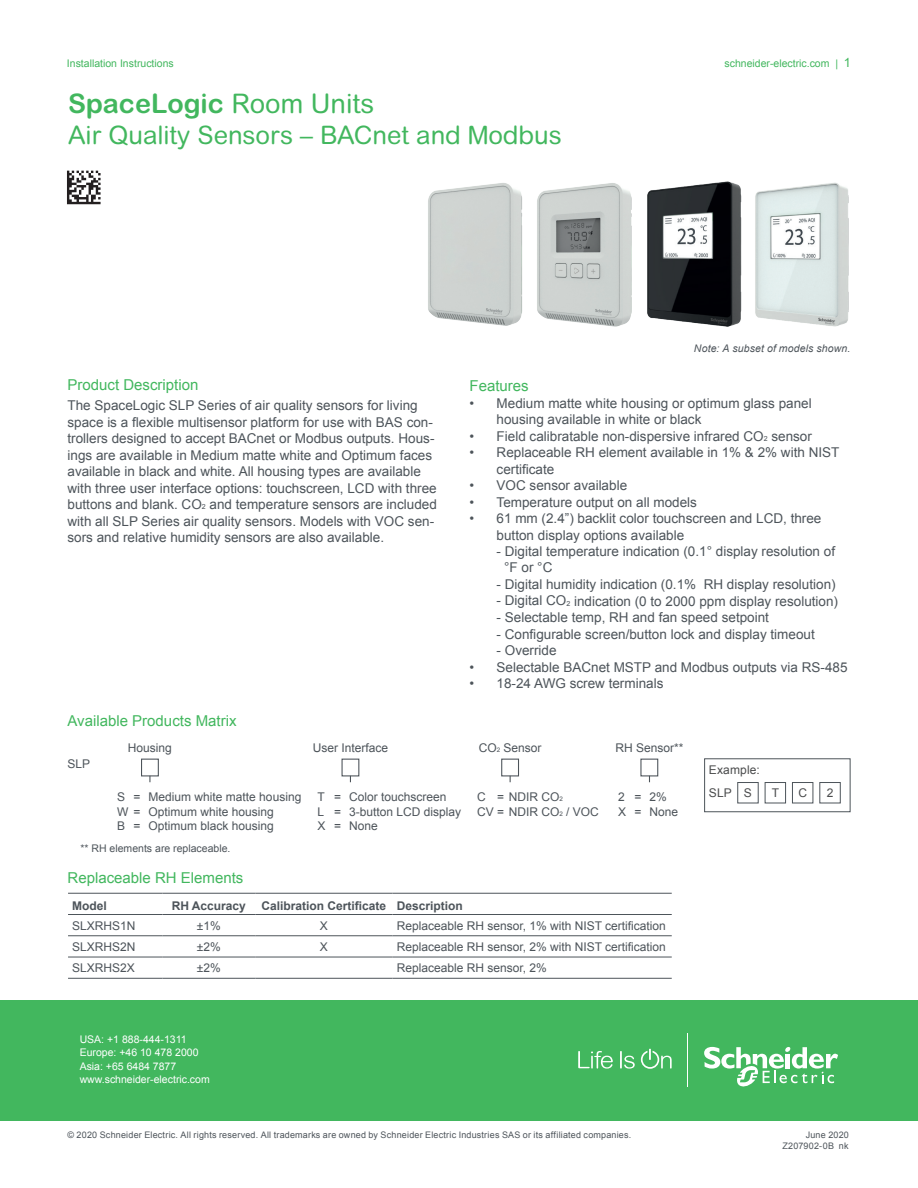
<style>
.page{position:relative;width:918px;height:1188px;background:#fff}
.page>*{position:absolute;margin:0;border:0;box-sizing:border-box;transform-origin:0 0}
.t1{font:700 27px "Arial Rounded MT Std";color:#42b75e}
.t2{font:25.5px "Arial Rounded MT Std";color:#42b75e}
.t3{font:15px "Arial";color:#42b75e}
.t4{font:13.5px/16.5px "Arial";color:#4d545a}
.t5{font:12px/14.4px "Arial";color:#4d545a}
.t6{font:700 12px "Arial";color:#4d545a}
.t7{font:12px/23.1px "Arial";letter-spacing:.01em;color:#4b4c4d}
.t8{font:10.5px/13.5px "Arial";color:#fff}
.t9{font:10.5px "Arial";color:#42b75e}
.t10{font:10.5px "Arial";color:#4d545a}
.t11{font:italic 10.5px "Arial";letter-spacing:.015em;color:#4d545a}
.t12{font:9px/10.5px "Arial";letter-spacing:.02em;color:#4d545a;text-align:right}
.s1{font-size:12.75px}
.s2{font-weight:400}
.s3{font-size:7.05px}
.s4{font-size:6.3px}
</style>
<div class="page">
<div style="left:0;top:1000px;width:918px;height:120px;background:#42b75e"></div>
<svg style="left:578px;top:1051px;width:35px;height:18px"></svg>
<svg style="left:620px;top:1051px;width:15px;height:18px"></svg>
<svg style="left:641px;top:1049px;width:31px;height:20px"></svg>
<svg style="left:704px;top:1047px;width:134px;height:40px"></svg>
<hr style="left:687px;top:1033px;width:1px;height:54px;background:#fff">
<img style="left:755px;top:182px;width:94px;height:145px">
<img style="left:647px;top:181px;width:95px;height:146px">
<img style="left:537px;top:183px;width:95px;height:144px">
<img style="left:428px;top:183px;width:94px;height:143px">
<div style="left:141px;top:759px;width:18px;height:17px;border:1px solid #4d545a"></div>
<div style="left:342px;top:759px;width:17px;height:17px;border:1px solid #4d545a"></div>
<div style="left:501px;top:759px;width:18px;height:17px;border:1px solid #4d545a"></div>
<div style="left:640px;top:759px;width:18px;height:17px;border:1px solid #4d545a"></div>
<hr style="left:68px;top:893px;width:94px;height:1px;background:#4d545a">
<hr style="left:255px;top:893px;width:137px;height:1px;background:#4d545a">
<hr style="left:162px;top:893px;width:93px;height:1px;background:#4d545a">
<hr style="left:392px;top:893px;width:280px;height:1px;background:#4d545a">
<hr style="left:68px;top:914px;width:94px;height:1px;background:#4d545a">
<hr style="left:162px;top:914px;width:93px;height:1px;background:#4d545a">
<hr style="left:255px;top:914px;width:137px;height:1px;background:#4d545a">
<hr style="left:392px;top:914px;width:280px;height:1px;background:#4d545a">
<hr style="left:68px;top:936px;width:94px;height:1px;background:#4d545a">
<hr style="left:162px;top:936px;width:93px;height:1px;background:#4d545a">
<hr style="left:255px;top:936px;width:137px;height:1px;background:#4d545a">
<hr style="left:392px;top:936px;width:280px;height:1px;background:#4d545a">
<hr style="left:68px;top:957px;width:94px;height:1px;background:#4d545a">
<hr style="left:162px;top:957px;width:93px;height:1px;background:#4d545a">
<hr style="left:255px;top:957px;width:137px;height:1px;background:#4d545a">
<hr style="left:392px;top:957px;width:280px;height:1px;background:#4d545a">
<hr style="left:68px;top:978px;width:94px;height:1px;background:#4d545a">
<hr style="left:162px;top:978px;width:93px;height:1px;background:#4d545a">
<hr style="left:255px;top:978px;width:137px;height:1px;background:#4d545a">
<hr style="left:392px;top:978px;width:280px;height:1px;background:#4d545a">
<div style="left:704px;top:759px;width:146px;height:53px;border:1px solid #4d545a"></div>
<div style="left:792px;top:782px;width:21px;height:21px;background:#fff;border:1px solid #4d545a"></div>
<div style="left:820px;top:782px;width:21px;height:21px;background:#fff;border:1px solid #4d545a"></div>
<div style="left:765px;top:782px;width:21px;height:21px;background:#fff;border:1px solid #4d545a"></div>
<div style="left:737px;top:782px;width:21px;height:21px;background:#fff;border:1px solid #4d545a"></div>
<svg style="left:67px;top:171px;width:34px;height:33px"></svg>
<p class="t9" style="left:67px;top:56px;width:108px">Installation Instructions</p>
<p class="t9" style="left:725px;top:56px;width:128px">schneider-electric.com | <span class="s1">1</span></p>
<h1 class="t1" style="left:68px;top:88px;width:308px">SpaceLogic <span class="s2">Room Units</span></h1>
<h2 class="t2" style="left:68px;top:120px;width:495px">Air Quality Sensors – BACnet and Modbus</h2>
<p class="t11" style="left:694px;top:341px;width:158px">Note: A subset of models shown.</p>
<p class="t3" style="left:68px;top:374px;width:132px">Product Description</p>
<p class="t4" style="left:68px;top:397px;width:371px">The SpaceLogic SLP Series of air quality sensors for living space is a flexible multisensor platform for use with BAS con&shy;trollers designed to accept BACnet or Modbus outputs. Hous&shy;ings are available in Medium matte white and Optimum faces available in black and white. All housing types are available with three user interface options: touchscreen, LCD with three buttons and blank. CO<span class="s3">2</span> and temperature sensors are included with all SLP Series air quality sensors. Models with VOC sen&shy;sors and relative humidity sensors are also available.</p>
<p class="t3" style="left:68px;top:711px;width:170px">Available Products Matrix</p>
<p class="t3" style="left:470px;top:376px;width:61px">Features</p>
<p class="t4" style="left:497px;top:395px;width:317px;text-indent:-27px">• Medium matte white housing or optimum glass panel housing available in white or black</p>
<p class="t4" style="left:470px;top:428px;width:344px">• Field calibratable non-dispersive infrared CO<span class="s3">2</span> sensor</p>
<p class="t4" style="left:497px;top:444px;width:344px;text-indent:-27px">• Replaceable RH element available in 1% &amp; 2% with NIST certificate</p>
<p class="t4" style="left:470px;top:477px;width:159px">• VOC sensor available</p>
<p class="t4" style="left:470px;top:494px;width:229px">• Temperature output on all models</p>
<p class="t4" style="left:497px;top:510px;width:326px;text-indent:-27px">• 61 mm (2.4”) backlit color touchscreen and LCD, three button display options available</p>
<p class="t4" style="left:504px;top:543px;width:333px;text-indent:-8px">- Digital temperature indication (0.1° display resolution of °F or °C</p>
<p class="t4" style="left:497px;top:576px;width:341px">- Digital humidity indication (0.1% RH display resolution)</p>
<p class="t4" style="left:497px;top:593px;width:343px">- Digital CO<span class="s3">2</span> indication (0 to 2000 ppm display resolution)</p>
<p class="t4" style="left:497px;top:609px;width:274px">- Selectable temp, RH and fan speed setpoint</p>
<p class="t4" style="left:497px;top:626px;width:320px">- Configurable screen/button lock and display timeout</p>
<p class="t4" style="left:497px;top:642px;width:62px">- Override</p>
<p class="t4" style="left:470px;top:659px;width:379px">• Selectable BACnet MSTP and Modbus outputs via RS-485</p>
<p class="t4" style="left:470px;top:675px;width:195px">• 18-24 AWG screw terminals</p>
<p class="t5" style="left:68px;top:757px;width:24px">SLP</p>
<p class="t5" style="left:128px;top:741px;width:46px">Housing</p>
<p class="t5" style="left:313px;top:741px;width:77px">User Interface</p>
<p class="t5" style="left:479px;top:741px;width:64px">CO<span class="s4">2</span> Sensor</p>
<p class="t5" style="left:615px;top:741px;width:70px">RH Sensor**</p>
<p class="t5" style="left:117px;top:790px;width:186px">S = Medium white matte housing<br>W = Optimum white housing<br>B = Optimum black housing</p>
<p class="t5" style="left:318px;top:790px;width:145px">T = Color touchscreen<br>L = 3-button LCD display<br>X = None</p>
<p class="t5" style="left:477px;top:790px;width:123px">C = NDIR CO<span class="s4">2<br></span>CV = NDIR CO<span class="s4">2</span> / VOC</p>
<p class="t5" style="left:618px;top:790px;width:62px">2 = 2%<br>X = None</p>
<p class="t10" style="left:80px;top:842px;width:151px">** RH elements are replaceable.</p>
<p class="t3" style="left:68px;top:868px;width:177px">Replaceable RH Elements</p>
<p class="t6" style="left:72px;top:898px;width:36px">Model</p>
<p class="t6" style="left:172px;top:898px;width:76px">RH Accuracy</p>
<p class="t6" style="left:262px;top:898px;width:203px">Calibration Certificate Description</p>
<p class="t5" style="left:72px;top:918px;width:65px">SLXRHS1N</p>
<p class="t5" style="left:197px;top:918px;width:25px">±1%</p>
<p class="t5" style="left:320px;top:918px;width:10px">X</p>
<p class="t5" style="left:397px;top:918px;width:271px">Replaceable RH sensor, 1% with NIST certification</p>
<p class="t5" style="left:72px;top:939px;width:65px">SLXRHS2N</p>
<p class="t5" style="left:197px;top:939px;width:25px">±2%</p>
<p class="t5" style="left:320px;top:939px;width:10px">X</p>
<p class="t5" style="left:397px;top:939px;width:271px">Replaceable RH sensor, 2% with NIST certification</p>
<p class="t5" style="left:72px;top:961px;width:64px">SLXRHS2X</p>
<p class="t5" style="left:197px;top:961px;width:25px">±2%</p>
<p class="t5" style="left:397px;top:961px;width:152px">Replaceable RH sensor, 2%</p>
<p class="t8" style="left:80px;top:1033px;width:132px">USA: +1 888-444-1311<br>Europe: +46 10 478 2000<br>Asia: +65 6484 7877 www.schneider-electric.com</p>
<p class="t7" style="left:709px;top:758px;width:52px">Example:<br>SLP S</p>
<p class="t7" style="left:772px;top:781px;width:9px">T</p>
<p class="t7" style="left:798px;top:781px;width:10px">C</p>
<p class="t7" style="left:827px;top:781px;width:8px">2</p>
<p class="t12" style="left:68px;top:1130px;width:565px">© 2020 Schneider Electric. All rights reserved. All trademarks are owned by Schneider Electric Industries SAS or its affiliated companies.</p>
<p class="t12" style="left:782px;top:1130px;width:68px">June 2020<br>Z207902-0B nk</p>
</div>
